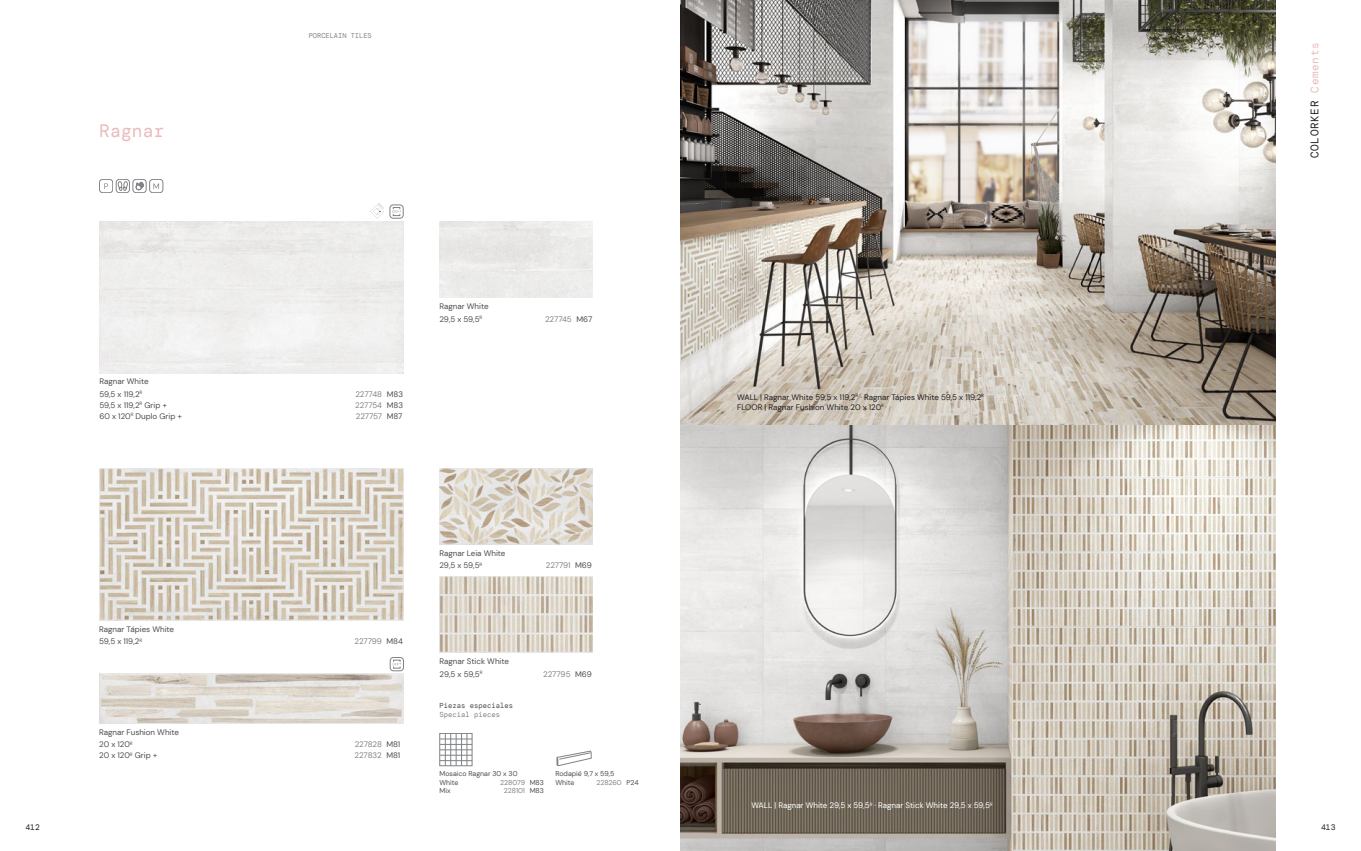
<style>
.page{position:relative;width:1361px;height:851px;background:#fff}
.page>*{position:absolute;margin:0;border:0;box-sizing:border-box;transform-origin:0 0}
.t1{font:18px "DM Mono";letter-spacing:.005em;color:#eabbbb}
.t2{font:11px "DM Mono";letter-spacing:.06em;color:#231f20}
.t3{font:8px "DM Sans";color:#4b4c4d}
.t4{font:8px "DM Sans";color:#231f20}
.t5{font:8px "DM Sans";color:#808285}
.t6{font:8px "DM Sans";color:#fff}
.t7{font:8px "DM Mono";color:#231f20}
.t8{font:7.2px "DM Mono";color:#4b4c4d}
.t9{font:7.2px "DM Mono";color:#808285}
.t10{font:7px "DM Sans";color:#4b4c4d}
.t11{font:7px "DM Sans";color:#808285}
.t12{font:7px "DM Mono";color:#808285}
.s1{font-style:inherit}
.s2{color:#eabbbb}
</style>
<div class="page">
<img style="left:99px;top:468px;width:305px;height:152px">
<img style="left:439px;top:468px;width:154px;height:76px">
<img style="left:439px;top:576px;width:154px;height:76px">
<img style="left:99px;top:673px;width:304px;height:50px">
<div style="left:439px;top:733px;width:33px;height:32px;border:1px solid #808285"></div>
<hr style="left:440px;top:738px;width:32px;height:1px;background:#808285">
<hr style="left:440px;top:744px;width:32px;height:1px;background:#808285">
<hr style="left:440px;top:749px;width:32px;height:1px;background:#808285">
<hr style="left:440px;top:755px;width:32px;height:1px;background:#808285">
<hr style="left:440px;top:760px;width:32px;height:1px;background:#808285">
<hr style="left:445px;top:733px;width:1px;height:32px;background:#808285">
<hr style="left:450px;top:733px;width:1px;height:32px;background:#808285">
<hr style="left:456px;top:733px;width:1px;height:32px;background:#808285">
<hr style="left:461px;top:733px;width:1px;height:32px;background:#808285">
<hr style="left:467px;top:733px;width:1px;height:32px;background:#808285">
<svg style="left:557px;top:750px;width:34px;height:15px"></svg>
<img style="left:680px;top:0;width:596px;height:850px">
<div style="left:99px;top:179px;width:14px;height:14px;border:1px solid #808285;border-radius:3px"></div>
<svg style="left:104px;top:183px;width:4px;height:6px"></svg>
<svg style="left:118px;top:181px;width:10px;height:10px"></svg>
<div style="left:116px;top:179px;width:14px;height:14px;border:1px solid #808285;border-radius:3px"></div>
<svg style="left:135px;top:182px;width:9px;height:8px"></svg>
<div style="left:133px;top:179px;width:13px;height:14px;border:1px solid #808285;border-radius:3px"></div>
<div style="left:149px;top:179px;width:14px;height:14px;border:1px solid #808285;border-radius:3px"></div>
<svg style="left:153px;top:183px;width:6px;height:6px"></svg>
<svg style="left:392px;top:207px;width:9px;height:9px"></svg>
<div style="left:390px;top:205px;width:13px;height:13px;border:1px solid #808285;border-radius:3px"></div>
<svg style="left:370px;top:203px;width:14px;height:15px"></svg>
<svg style="left:392px;top:659px;width:9px;height:9px"></svg>
<div style="left:390px;top:657px;width:14px;height:14px;border:1px solid #808285;border-radius:3px"></div>
<p class="t1" style="left:99px;top:119px;width:67px">Ragnar</p>
<p class="t12" style="left:309px;top:31px;width:64px">PORCELAIN TILES</p>
<p class="t3" style="left:99px;top:376px;width:51px">Ragnar White</p>
<p class="t3" style="left:99px;top:389px;width:44px">59,5 x 119,2<sup>R</sup></p>
<p class="t5" style="left:355px;top:389px;width:28px">227748</p>
<p class="t3" style="left:387px;top:389px;width:18px">M83</p>
<p class="t3" style="left:99px;top:400px;width:69px">59,5 x 119,2<sup>R</sup> Grip +</p>
<p class="t5" style="left:355px;top:400px;width:29px">227754</p>
<p class="t3" style="left:387px;top:400px;width:18px">M83</p>
<p class="t3" style="left:99px;top:411px;width:84px">60 x 120<sup>R</sup> Duplo Grip +</p>
<p class="t5" style="left:356px;top:411px;width:28px">227757</p>
<p class="t3" style="left:387px;top:411px;width:17px">M87</p>
<p class="t3" style="left:439px;top:301px;width:51px">Ragnar White</p>
<p class="t3" style="left:439px;top:314px;width:44px">29,5 x 59,5<sup>R</sup></p>
<p class="t5" style="left:545px;top:314px;width:28px">227745</p>
<p class="t3" style="left:576px;top:314px;width:17px">M67</p>
<p class="t3" style="left:99px;top:623px;width:76px">Ragnar Tápies White</p>
<p class="t3" style="left:99px;top:636px;width:44px">59,5 x 119,2<sup>R</sup></p>
<p class="t5" style="left:354px;top:636px;width:29px">227799</p>
<p class="t3" style="left:386px;top:636px;width:18px">M84</p>
<p class="t3" style="left:99px;top:726px;width:81px">Ragnar Fushion White</p>
<p class="t3" style="left:99px;top:739px;width:35px">20 x 120<sup>R</sup></p>
<p class="t5" style="left:355px;top:739px;width:29px">227828</p>
<p class="t3" style="left:386px;top:739px;width:15px">M81</p>
<p class="t3" style="left:99px;top:750px;width:60px">20 x 120<sup>R</sup> Grip +</p>
<p class="t5" style="left:354px;top:750px;width:29px">227832</p>
<p class="t3" style="left:386px;top:750px;width:15px">M81</p>
<p class="t3" style="left:439px;top:548px;width:68px">Ragnar Leia White</p>
<p class="t3" style="left:439px;top:560px;width:44px">29,5 x 59,5<sup>R</sup></p>
<p class="t5" style="left:546px;top:560px;width:26px">227791</p>
<p class="t3" style="left:575px;top:560px;width:18px">M69</p>
<p class="t3" style="left:439px;top:656px;width:71px">Ragnar Stick White</p>
<p class="t3" style="left:439px;top:668px;width:44px">29,5 x 59,5<sup>R</sup></p>
<p class="t5" style="left:543px;top:668px;width:29px">227795</p>
<p class="t3" style="left:575px;top:668px;width:18px">M69</p>
<p class="t8" style="left:439px;top:701px;width:75px">Piezas especiales</p>
<p class="t9" style="left:439px;top:710px;width:62px">Special pieces</p>
<p class="t10" style="left:439px;top:769px;width:80px">Mosaico Ragnar 30 x 30</p>
<p class="t10" style="left:555px;top:769px;width:60px">Rodapié 9,7 x 59,5</p>
<p class="t10" style="left:439px;top:778px;width:21px">White</p>
<p class="t11" style="left:500px;top:778px;width:26px">228079</p>
<p class="t10" style="left:530px;top:778px;width:16px">M83</p>
<p class="t10" style="left:555px;top:778px;width:21px">White</p>
<p class="t11" style="left:596px;top:778px;width:27px">228260</p>
<p class="t10" style="left:626px;top:778px;width:14px">P24</p>
<p class="t10" style="left:439px;top:786px;width:13px">Mix</p>
<p class="t11" style="left:504px;top:786px;width:23px">228101</p>
<p class="t10" style="left:530px;top:786px;width:16px">M83</p>
<p class="t4" style="left:737px;top:392px;width:248px">WALL | Ragnar White <span class="s1">59,5</span> x <span class="s1">119,2</span><sup>R</sup> · Ragnar Tápies White <span class="s1">59,5</span> x <span class="s1">119,2</span><sup>R</sup></p>
<p class="t4" style="left:737px;top:402px;width:148px">FLOOR | Ragnar Fushion White <span class="s1">20</span> x <span class="s1">120</span><sup>R</sup></p>
<p class="t6" style="left:751px;top:800px;width:243px">WALL | Ragnar White <span class="s1">29,5</span> x <span class="s1">59,5</span><sup>R</sup> · Ragnar Stick White <span class="s1">29,5</span> x <span class="s1">59,5</span><sup>R</sup></p>
<p class="t2" style="left:1307px;top:158px;width:117px;rotate:-90deg">COLORKER <span class="s2">Cements</span></p>
<p class="t7" style="left:26px;top:821px;width:16px">412</p>
<p class="t7" style="left:1321px;top:821px;width:16px">413</p>
</div>
